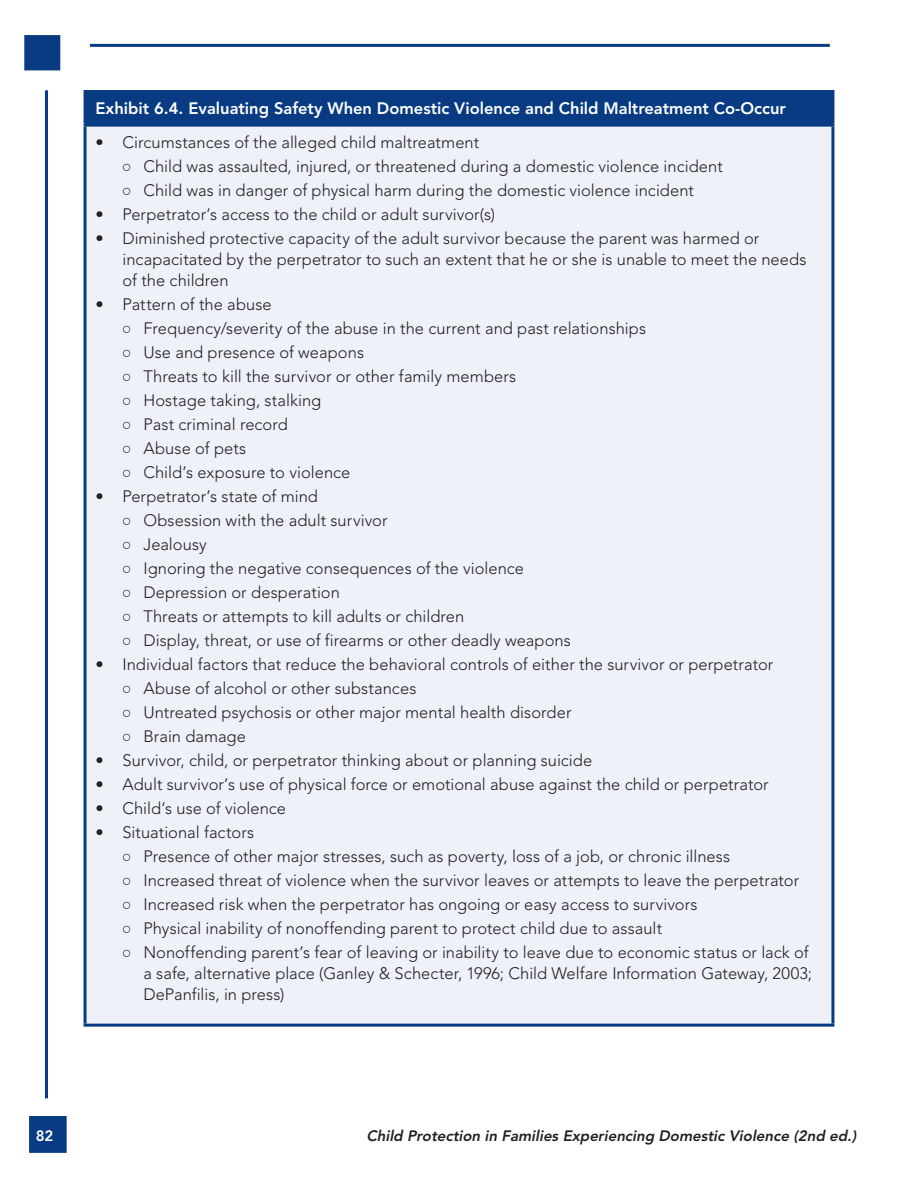
<style>
.page{position:relative;width:918px;height:1188px;background:#fff}
.page>*{position:absolute;margin:0;border:0;box-sizing:border-box;transform-origin:0 0}
.t1{font:300 16.5px/21px "Avenir";color:#231f20}
.t2{font:800 16.5px "Avenir";color:#fff}
.t3{font:italic 800 15px "Avenir";color:#231f20}
.t4{font:800 15px "Avenir";color:#fff}
.s1{font-family:"Arial Narrow";font-weight:400}
</style>
<div class="page">
<div style="left:29px;top:1116px;width:38px;height:37px;background:#083b82;border:2px solid #083b82"></div>
<hr style="left:45px;top:90px;width:3px;height:1008px;background:#083b82">
<div style="left:24px;top:35px;width:36px;height:35px;background:#083b82;border:2px solid #083b82"></div>
<hr style="left:90px;top:44px;width:740px;height:3px;background:#083b82">
<div style="left:85px;top:92px;width:748px;height:33px;background:#083b82"></div>
<div style="left:85px;top:125px;width:748px;height:900px;background:#eef1f8"></div>
<hr style="left:84px;top:127px;width:3px;height:897px;background:#083b82">
<hr style="left:831px;top:127px;width:3px;height:897px;background:#083b82">
<hr style="left:84px;top:1024px;width:750px;height:3px;background:#083b82">
<hr style="left:84px;top:90px;width:750px;height:3px;background:#083b82">
<hr style="left:84px;top:93px;width:3px;height:31px;background:#083b82">
<hr style="left:831px;top:93px;width:3px;height:31px;background:#083b82">
<hr style="left:84px;top:124px;width:750px;height:3px;background:#083b82">
<h4 class="t2" style="left:96px;top:99px;width:692px">Exhibit 6.4. Evaluating Safety When Domestic Violence and Child Maltreatment Co-Occur</h4>
<p class="t1" style="left:96px;top:132px;width:385px">• Circumstances of the alleged child maltreatment</p>
<p class="t1" style="left:123px;top:156px;width:601px"><span class="s1">○</span> Child was assaulted, injured, or threatened during a domestic violence incident</p>
<p class="t1" style="left:123px;top:180px;width:572px"><span class="s1">○</span> Child was in danger of physical harm during the domestic violence incident</p>
<p class="t1" style="left:96px;top:204px;width:401px">• Perpetrator’s access to the child or adult survivor(s)</p>
<p class="t1" style="left:123px;top:228px;width:686px;text-indent:-27px">• Diminished protective capacity of the adult survivor because the parent was harmed or incapacitated by the perpetrator to such an extent that he or she is unable to meet the needs of the children</p>
<p class="t1" style="left:96px;top:294px;width:178px">• Pattern of the abuse</p>
<p class="t1" style="left:123px;top:318px;width:524px"><span class="s1">○</span> Frequency/severity of the abuse in the current and past relationships</p>
<p class="t1" style="left:123px;top:342px;width:242px"><span class="s1">○</span> Use and presence of weapons</p>
<p class="t1" style="left:123px;top:366px;width:395px"><span class="s1">○</span> Threats to kill the survivor or other family members</p>
<p class="t1" style="left:123px;top:390px;width:200px"><span class="s1">○</span> Hostage taking, stalking</p>
<p class="t1" style="left:123px;top:414px;width:166px"><span class="s1">○</span> Past criminal record</p>
<p class="t1" style="left:123px;top:438px;width:125px"><span class="s1">○</span> Abuse of pets</p>
<p class="t1" style="left:123px;top:462px;width:229px"><span class="s1">○</span> Child’s exposure to violence</p>
<p class="t1" style="left:96px;top:486px;width:224px">• Perpetrator’s state of mind</p>
<p class="t1" style="left:123px;top:510px;width:266px"><span class="s1">○</span> Obsession with the adult survivor</p>
<p class="t1" style="left:123px;top:534px;width:85px"><span class="s1">○</span> Jealousy</p>
<p class="t1" style="left:123px;top:558px;width:402px"><span class="s1">○</span> Ignoring the negative consequences of the violence</p>
<p class="t1" style="left:123px;top:582px;width:218px"><span class="s1">○</span> Depression or desperation</p>
<p class="t1" style="left:123px;top:606px;width:343px"><span class="s1">○</span> Threats or attempts to kill adults or children</p>
<p class="t1" style="left:123px;top:630px;width:449px"><span class="s1">○</span> Display, threat, or use of firearms or other deadly weapons</p>
<p class="t1" style="left:95px;top:654px;width:679px">• Individual factors that reduce the behavioral controls of either the survivor or perpetrator</p>
<p class="t1" style="left:123px;top:678px;width:295px"><span class="s1">○</span> Abuse of alcohol or other substances</p>
<p class="t1" style="left:123px;top:702px;width:450px"><span class="s1">○</span> Untreated psychosis or other major mental health disorder</p>
<p class="t1" style="left:123px;top:726px;width:124px"><span class="s1">○</span> Brain damage</p>
<p class="t1" style="left:95px;top:750px;width:498px">• Survivor, child, or perpetrator thinking about or planning suicide</p>
<p class="t1" style="left:95px;top:774px;width:675px">• Adult survivor’s use of physical force or emotional abuse against the child or perpetrator</p>
<p class="t1" style="left:95px;top:798px;width:192px">• Child’s use of violence</p>
<p class="t1" style="left:95px;top:822px;width:160px">• Situational factors</p>
<p class="t1" style="left:123px;top:846px;width:609px"><span class="s1">○</span> Presence of other major stresses, such as poverty, loss of a job, or chronic illness</p>
<p class="t1" style="left:123px;top:870px;width:678px"><span class="s1">○</span> Increased threat of violence when the survivor leaves or attempts to leave the perpetrator</p>
<p class="t1" style="left:123px;top:894px;width:576px"><span class="s1">○</span> Increased risk when the perpetrator has ongoing or easy access to survivors</p>
<p class="t1" style="left:123px;top:918px;width:540px"><span class="s1">○</span> Physical inability of nonoffending parent to protect child due to assault</p>
<p class="t1" style="left:143px;top:942px;width:670px;text-indent:-20px"><span class="s1">○</span> Nonoffending parent’s fear of leaving or inability to leave due to economic status or lack of a safe, alternative place (Ganley &amp; Schecter, 1996; Child Welfare Information Gateway, 2003;<br>DePanfilis, in press)</p>
<p class="t4" style="left:36px;top:1127px;width:19px">82</p>
<p class="t3" style="left:367px;top:1127px;width:494px">Child Protection in Families Experiencing Domestic Violence (2nd ed.)</p>
</div>
